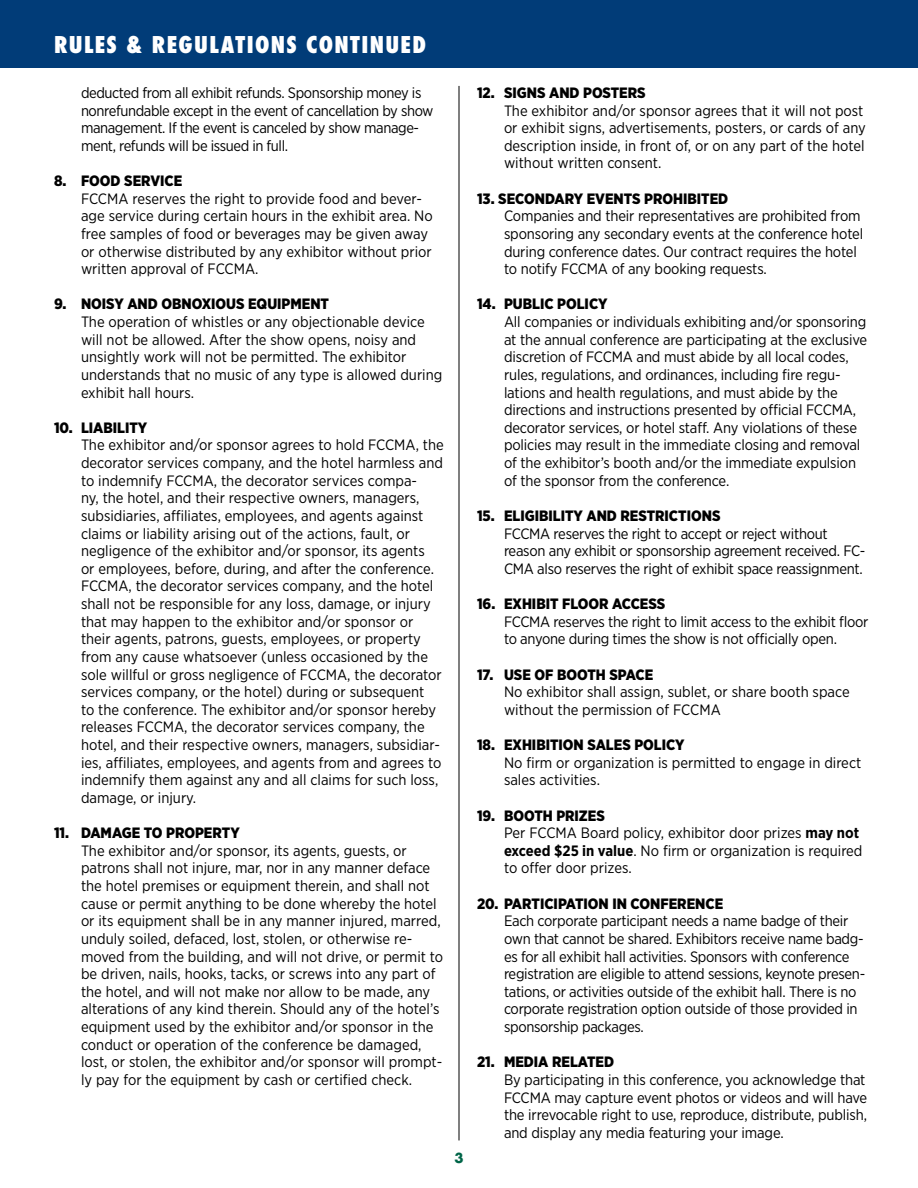
<style>
.page{position:relative;width:918px;height:1188px;background:#fff}
.page>*{position:absolute;margin:0;border:0;box-sizing:border-box;transform-origin:0 0}
.t1{font:800 condensed 22.5px "Futura";letter-spacing:.06em;color:#fff}
.t2{font:15px/17.7px "Gotham Narrow";color:#000}
.t3{font:15px/17.5px "Gotham Narrow";letter-spacing:-.02em;color:#000}
.t4{font:900 15px "Gotham Narrow";color:#000}
.t5{font:15px/17.7px "Gotham Narrow";letter-spacing:-.025em;color:#000}
.t6{font:700 13.5px "Futura";color:#006548}
.s1{font-weight:900}
.s2{font-weight:700}
</style>
<div class="page">
<hr style="left:459px;top:86px;width:1px;height:1054px;background:#000">
<div style="left:0;top:0;width:918px;height:68px;background:#013c78"></div>
<h1 class="t1" style="left:54px;top:29px;width:374px">RULES &amp; REGULATIONS CONTINUED</h1>
<p class="t5" style="left:81px;top:83px;width:354px">deducted from all exhibit refunds. Sponsorship money is nonrefundable except in the event of cancellation by show management. If the event is canceled by show manage&shy;ment, refunds will be issued in full.</p>
<p class="t4" style="left:54px;top:171px;width:130px">8. FOOD SERVICE</p>
<p class="t2" style="left:81px;top:189px;width:353px">FCCMA reserves the right to provide food and bever&shy;age service during certain hours in the exhibit area. No free samples of food or beverages may be given away or otherwise distributed by any exhibitor without prior written approval of FCCMA.</p>
<p class="t4" style="left:54px;top:294px;width:277px">9. NOISY AND OBNOXIOUS EQUIPMENT</p>
<p class="t2" style="left:81px;top:313px;width:363px">The operation of whistles or any objectionable device will not be allowed. After the show opens, noisy and unsightly work will not be permitted. The exhibitor understands that no music of any type is allowed during exhibit hall hours.</p>
<p class="t4" style="left:54px;top:418px;width:95px">10. LIABILITY</p>
<p class="t2" style="left:81px;top:436px;width:364px">The exhibitor and/or sponsor agrees to hold FCCMA, the decorator services company, and the hotel harmless and to indemnify FCCMA, the decorator services compa-<br>ny, the hotel, and their respective owners, managers, subsidiaries, affiliates, employees, and agents against claims or liability arising out of the actions, fault, or negligence of the exhibitor and/or sponsor, its agents<br>or employees, before, during, and after the conference.<br>FCCMA, the decorator services company, and the hotel shall not be responsible for any loss, damage, or injury that may happen to the exhibitor and/or sponsor or their agents, patrons, guests, employees, or property from any cause whatsoever (unless occasioned by the sole willful or gross negligence of FCCMA, the decorator services company, or the hotel) during or subsequent<br>to the conference. The exhibitor and/or sponsor hereby releases FCCMA, the decorator services company, the hotel, and their respective owners, managers, subsidiar&shy;ies, affiliates, employees, and agents from and agrees to indemnify them against any and all claims for such loss, damage, or injury.</p>
<p class="t4" style="left:54px;top:823px;width:187px">11. DAMAGE TO PROPERTY</p>
<p class="t2" style="left:81px;top:841px;width:364px">The exhibitor and/or sponsor, its agents, guests, or patrons shall not injure, mar, nor in any manner deface the hotel premises or equipment therein, and shall not cause or permit anything to be done whereby the hotel or its equipment shall be in any manner injured, marred, unduly soiled, defaced, lost, stolen, or otherwise re&shy;moved from the building, and will not drive, or permit to be driven, nails, hooks, tacks, or screws into any part of the hotel, and will not make nor allow to be made, any alterations of any kind therein. Should any of the hotel’s equipment used by the exhibitor and/or sponsor in the conduct or operation of the conference be damaged, lost, or stolen, the exhibitor and/or sponsor will prompt&shy;ly pay for the equipment by cash or certified check.</p>
<p class="t6" style="left:454px;top:1148px;width:11px">3</p>
<p class="t4" style="left:477px;top:83px;width:170px">12. SIGNS AND POSTERS</p>
<p class="t2" style="left:504px;top:101px;width:364px">The exhibitor and/or sponsor agrees that it will not post or exhibit signs, advertisements, posters, or cards of any description inside, in front of, or on any part of the hotel without written consent.</p>
<p class="t4" style="left:477px;top:188px;width:253px">13. SECONDARY EVENTS PROHIBITED</p>
<p class="t2" style="left:504px;top:207px;width:361px">Companies and their representatives are prohibited from sponsoring any secondary events at the conference hotel during conference dates. Our contract requires the hotel to notify FCCMA of any booking requests.</p>
<p class="t4" style="left:477px;top:294px;width:132px">14. PUBLIC POLICY</p>
<p class="t2" style="left:504px;top:313px;width:365px">All companies or individuals exhibiting and/or sponsoring at the annual conference are participating at the exclusive discretion of FCCMA and must abide by all local codes, rules, regulations, and ordinances, including fire regu&shy;lations and health regulations, and must abide by the directions and instructions presented by official FCCMA, decorator services, or hotel staff. Any violations of these policies may result in the immediate closing and removal of the exhibitor’s booth and/or the immediate expulsion of the sponsor from the conference.</p>
<p class="t4" style="left:477px;top:506px;width:245px">15. ELIGIBILITY AND RESTRICTIONS</p>
<p class="t3" style="left:504px;top:524px;width:363px">FCCMA reserves the right to accept or reject without reason any exhibit or sponsorship agreement received. FC-<br>CMA also reserves the right of exhibit space reassignment.</p>
<p class="t4" style="left:477px;top:594px;width:190px">16. EXHIBIT FLOOR ACCESS</p>
<p class="t3" style="left:504px;top:612px;width:366px">FCCMA reserves the right to limit access to the exhibit floor to anyone during times the show is not officially open.</p>
<p class="t4" style="left:477px;top:664px;width:178px">17. USE OF BOOTH SPACE</p>
<p class="t2" style="left:504px;top:683px;width:347px">No exhibitor shall assign, sublet, or share booth space without the permission of FCCMA</p>
<p class="t4" style="left:477px;top:735px;width:209px">18. EXHIBITION SALES POLICY</p>
<p class="t2" style="left:504px;top:753px;width:359px">No firm or organization is permitted to engage in direct sales activities.</p>
<p class="t2" style="left:504px;top:806px;width:360px;text-indent:-27px"><span class="s1">19. BOOTH PRIZES<br></span>Per FCCMA Board policy, exhibitor door prizes <span class="s2">may not exceed $25 in value</span>. No firm or organization is required to offer door prizes.</p>
<p class="t4" style="left:477px;top:893px;width:248px">20. PARTICIPATION IN CONFERENCE</p>
<p class="t3" style="left:504px;top:912px;width:363px">Each corporate participant needs a name badge of their own that cannot be shared. Exhibitors receive name badg&shy;es for all exhibit hall activities. Sponsors with conference registration are eligible to attend sessions, keynote presen&shy;tations, or activities outside of the exhibit hall. There is no corporate registration option outside of those provided in sponsorship packages.</p>
<p class="t4" style="left:477px;top:1052px;width:139px">21. MEDIA RELATED</p>
<p class="t2" style="left:504px;top:1070px;width:365px;text-align:justify">By participating in this conference, you acknowledge that FCCMA may capture event photos or videos and will have the irrevocable right to use, reproduce, distribute, publish, and display any media featuring your image.</p>
</div>
